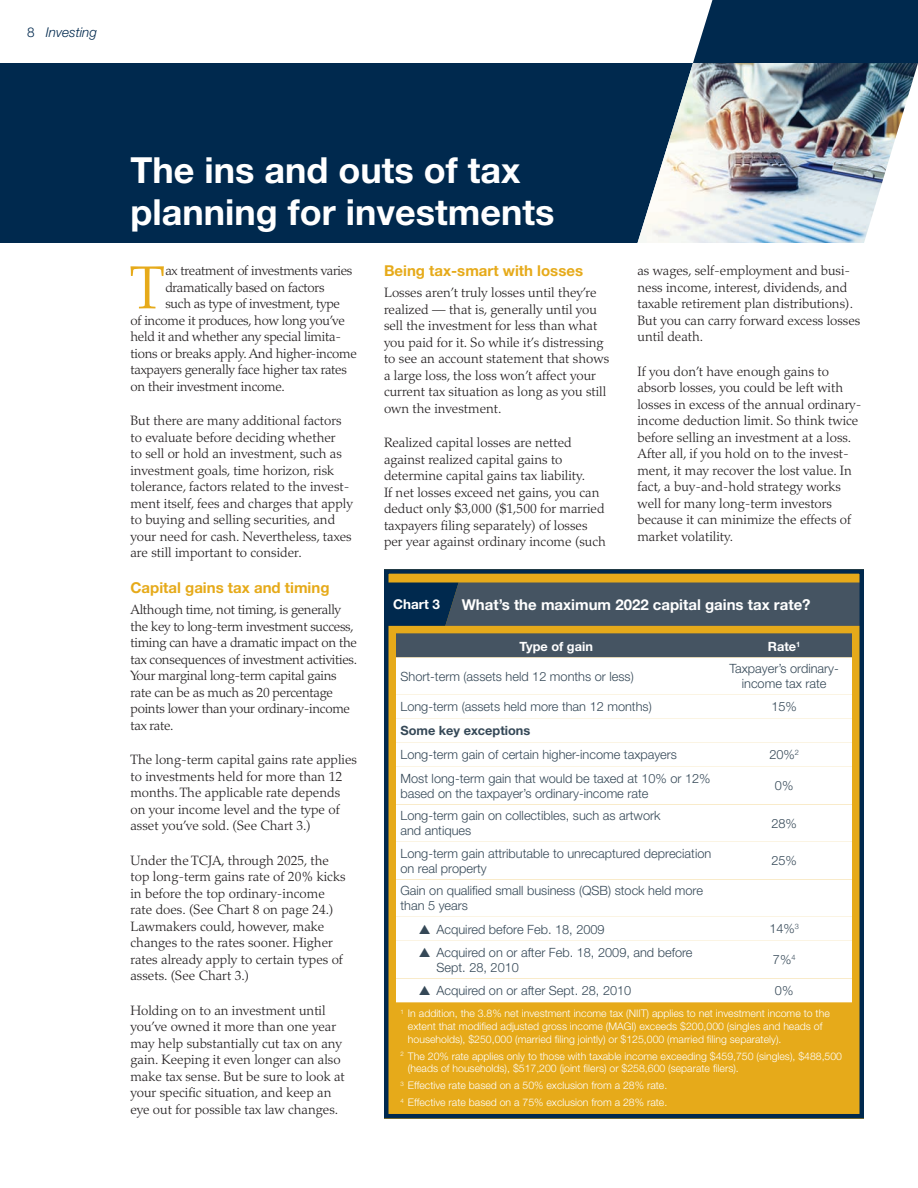
<style>
.page{position:relative;width:918px;height:1188px;background:#fff}
.page>*{position:absolute;margin:0;border:0;box-sizing:border-box;transform-origin:0 0}
.t1{font:300 60.6px "Palatino LT Std";color:#e6aa1a}
.t2{font:700 36px/42px "Helvetica Neue LT Std";color:#fff}
.t3{font:700 15px "Helvetica Neue LT Std";color:#e6aa1a}
.t4{font:700 15px "Helvetica Neue LT Std";color:#fff}
.t5{font:300 13.5px/16.5px "Palatino LT Std";color:#231f20}
.t6{font:300 13.5px/16.5px "Palatino LT Std";letter-spacing:-.02em;color:#231f20}
.t7{font:italic 300 13.5px "Helvetica Neue LT Std";color:#00294e}
.t8{font:700 13.5px "Helvetica Neue LT Std";color:#fff}
.t9{font:300 12.75px/15.3px "Helvetica Neue LT Std";color:#354857}
.t10{font:700 12.75px "Helvetica Neue LT Std";color:#354857}
.t11{font:700 12.75px "Helvetica Neue LT Std";color:#fff}
.t12{font:300 10.5px/12.6px "Helvetica Neue LT Std";color:#fff}
.s1{font-style:normal}
</style>
<div class="page">
<div style="left:0;top:63px;width:638px;height:180px;background:#00294e"></div>
<div style="left:693px;top:0;width:225px;height:63px;background:#00294e"></div>
<img style="left:638px;top:63px;width:280px;height:180px">
<div style="left:384px;top:569px;width:480px;height:549px;background:#e6aa1a"></div>
<div style="left:396px;top:633px;width:456px;height:24px;background:#455462"></div>
<div style="left:396px;top:657px;width:456px;height:345px;background:#fff"></div>
<div style="left:396px;top:695px;width:456px;height:283px;background:#fff"></div>
<svg style="left:389px;top:583px;width:470px;height:43px"></svg>
<div style="left:384px;top:569px;width:480px;height:549px;border:4px solid #00294e"></div>
<svg style="left:419px;top:924px;width:11px;height:10px"></svg>
<svg style="left:419px;top:948px;width:11px;height:9px"></svg>
<svg style="left:419px;top:986px;width:11px;height:9px"></svg>
<p class="t7" style="left:27px;top:24px;width:72px"><span class="s1">8</span> Investing</p>
<h2 class="t2" style="left:130px;top:148px;width:425px">The ins and outs of tax planning for investments</h2>
<h1 class="t1" style="left:130px;top:253px;width:35px">T</h1>
<p class="t6" style="left:165px;top:263px;width:189px">ax treatment of investments varies</p>
<p class="t6" style="left:165px;top:279px;width:161px">dramatically based on factors</p>
<p class="t6" style="left:165px;top:296px;width:176px">such as type of investment, type</p>
<p class="t6" style="left:130px;top:312px;width:216px">of income it produces, how long you’ve</p>
<p class="t6" style="left:130px;top:329px;width:212px">held it and whether any special limita-</p>
<p class="t6" style="left:130px;top:345px;width:228px">tions or breaks apply. And higher-income</p>
<p class="t6" style="left:130px;top:362px;width:218px">taxpayers generally face higher tax rates</p>
<p class="t6" style="left:130px;top:378px;width:156px">on their investment income.</p>
<p class="t5" style="left:130px;top:413px;width:224px">But there are many additional factors to evaluate before deciding whether<br>to sell or hold an investment, such as investment goals, time horizon, risk tolerance, factors related to the invest&shy;ment itself, fees and charges that apply to buying and selling securities, and your need for cash. Nevertheless, taxes are still important to consider.</p>
<p class="t3" style="left:130px;top:579px;width:201px">Capital gains tax and timing</p>
<p class="t6" style="left:130px;top:602px;width:228px">Although time, not timing, is generally the key to long-term investment success, timing can have a dramatic impact on the tax consequences of investment activities.<br>Your marginal long-term capital gains rate can be as much as 20 percentage points lower than your ordinary-income tax rate.</p>
<p class="t5" style="left:130px;top:752px;width:228px">The long-term capital gains rate applies to investments held for more than 12 months. The applicable rate depends on your income level and the type of asset you’ve sold. (See Chart 3.)</p>
<p class="t5" style="left:130px;top:852px;width:217px">Under the TCJA, through 2025, the top long-term gains rate of 20% kicks in before the top ordinary-income rate does. (See Chart 8 on page 24.)<br>Lawmakers could, however, make changes to the rates sooner. Higher rates already apply to certain types of assets. (See Chart 3.)</p>
<p class="t5" style="left:130px;top:1002px;width:216px">Holding on to an investment until you’ve owned it more than one year may help substantially cut tax on any gain. Keeping it even longer can also make tax sense. But be sure to look at your specific situation, and keep an eye out for possible tax law changes.</p>
<p class="t3" style="left:384px;top:262px;width:201px">Being tax-smart with losses</p>
<p class="t5" style="left:384px;top:285px;width:227px">Losses aren’t truly losses until they’re realized — that is, generally until you sell the investment for less than what you paid for it. So while it’s distressing to see an account statement that shows a large loss, the loss won’t affect your current tax situation as long as you still own the investment.</p>
<p class="t5" style="left:384px;top:435px;width:223px">Realized capital losses are netted against realized capital gains to determine capital gains tax liability.<br>If net losses exceed net gains, you can deduct only $3,000 ($1,500 for married taxpayers filing separately) of losses per year against ordinary income (such</p>
<p class="t5" style="left:638px;top:263px;width:224px">as wages, self-employment and busi&shy;ness income, interest, dividends, and taxable retirement plan distributions).<br>But you can carry forward excess losses until death.</p>
<p class="t5" style="left:638px;top:363px;width:226px">If you don’t have enough gains to absorb losses, you could be left with losses in excess of the annual ordinary&shy;income deduction limit. So think twice before selling an investment at a loss.<br>After all, if you hold on to the invest&shy;ment, it may recover the lost value. In fact, a buy-and-hold strategy works well for many long-term investors because it can minimize the effects of market volatility.</p>
<p class="t8" style="left:393px;top:596px;width:49px">Chart 3</p>
<p class="t4" style="left:462px;top:595px;width:350px">What’s the maximum 2022 capital gains tax rate?</p>
<p class="t11" style="left:519px;top:639px;width:75px">Type of gain</p>
<p class="t11" style="left:768px;top:639px;width:34px">Rate<sup>1</sup></p>
<p class="t9" style="left:400px;top:668px;width:235px">Short-term (assets held 12 months or less)</p>
<p class="t9" style="left:730px;top:661px;width:111px;text-align:center">Taxpayer’s ordinary&shy;income tax rate</p>
<p class="t9" style="left:401px;top:699px;width:253px">Long-term (assets held more than 12 months)</p>
<p class="t9" style="left:771px;top:699px;width:27px">15%</p>
<p class="t10" style="left:401px;top:723px;width:131px">Some key exceptions</p>
<p class="t9" style="left:401px;top:747px;width:278px">Long-term gain of certain higher-income taxpayers</p>
<p class="t9" style="left:769px;top:747px;width:31px">20%<sup>2</sup></p>
<p class="t9" style="left:400px;top:770px;width:312px">Most long-term gain that would be taxed at 10% or 12% based on the taxpayer’s ordinary-income rate</p>
<p class="t9" style="left:775px;top:778px;width:20px">0%</p>
<p class="t9" style="left:400px;top:808px;width:262px">Long-term gain on collectibles, such as artwork and antiques</p>
<p class="t9" style="left:771px;top:815px;width:27px">28%</p>
<p class="t9" style="left:400px;top:845px;width:312px">Long-term gain attributable to unrecaptured depreciation on real property</p>
<p class="t9" style="left:771px;top:853px;width:27px">25%</p>
<p class="t9" style="left:400px;top:883px;width:304px">Gain on qualified small business (QSB) stock held more than 5 years</p>
<p class="t9" style="left:437px;top:921px;width:170px">Acquired before Feb. 18, 2009</p>
<p class="t9" style="left:769px;top:921px;width:31px">14%<sup>3</sup></p>
<p class="t9" style="left:437px;top:944px;width:258px">Acquired on or after Feb. 18, 2009, and before<br>Sept. 28, 2010</p>
<p class="t9" style="left:773px;top:952px;width:24px">7%<sup>4</sup></p>
<p class="t9" style="left:437px;top:983px;width:196px">Acquired on or after Sept. 28, 2010</p>
<p class="t9" style="left:775px;top:982px;width:20px">0%</p>
<p class="t12" style="left:408px;top:1007px;width:423px;text-indent:-7px"><sup>1</sup> In addition, the 3.8% net investment income tax (NIIT) applies to net investment income to the extent that modified adjusted gross income (MAGI) exceeds $200,000 (singles and heads of households), $250,000 (married filing jointly) or $125,000 (married filing separately).</p>
<p class="t12" style="left:408px;top:1049px;width:436px;text-indent:-7px"><sup>2</sup> The 20% rate applies only to those with taxable income exceeding $459,750 (singles), $488,500 (heads of households), $517,200 (joint filers) or $258,600 (separate filers).</p>
<p class="t12" style="left:400px;top:1077px;width:268px;line-height:17.1px"><sup>3</sup> Effective rate based on a 50% exclusion from a 28% rate.<br><sup>4</sup> Effective rate based on a 75% exclusion from a 28% rate.</p>
</div>
